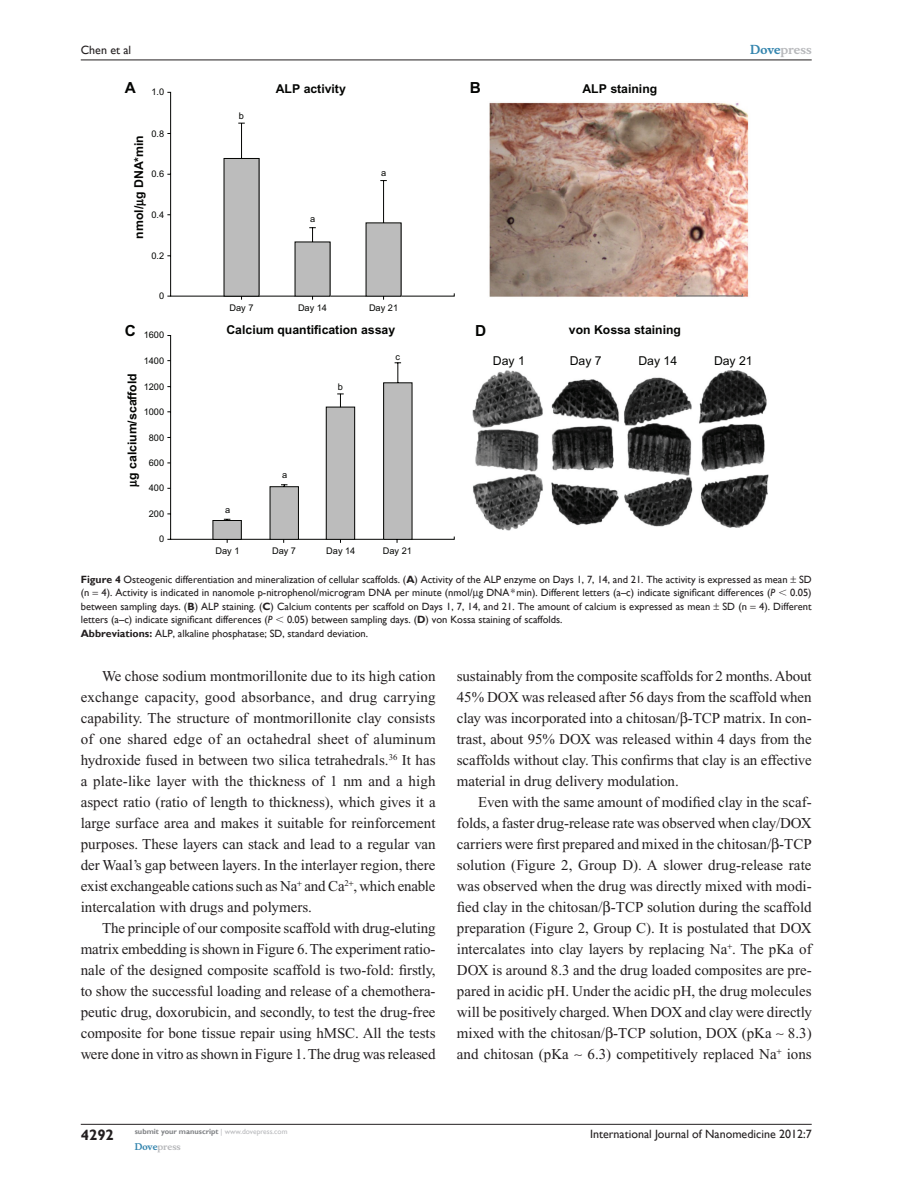
<style>
.page{position:relative;width:918px;height:1188px;background:#fff}
.page>*{position:absolute;margin:0;border:0;box-sizing:border-box;transform-origin:0 0}
.t1{font:700 15.3px "Arial";color:#040503}
.Tx{font:15px/21px "Times New Roman";letter-spacing:-.005em;color:#231f20;text-align:justify}
.t2{font:700 15px "Gill Sans";color:#231f20}
.t3{font:700 12.3px "Arial";color:#040503}
.t4{font:12.3px "Arial";color:#040503}
.t5{font:12px "Gill Sans";color:#231f20}
.t6{font:700 12px "Musee";color:#b8b9bc}
.FC{font:10.5px/13.5px "Gill Sans";color:#231f20;text-align:justify}
.TSNRI{font:10.5px "Gill Sans";color:#231f20}
.t7{font:9.15px "Arial";color:#040503}
.t8{font:700 9px "Musee";color:#b8b9bc}
.t9{font:700 7.5px "Gill Sans";color:#808285}
.s1{color:#3485ae}
.s2{font-weight:700}
.s3{font-style:italic}
.s4{font-family:"Mathematical Pi One"}
.s5{font-weight:400;color:#b8b9bc}
</style>
<div class="page">
<img style="left:473px;top:102px;width:295px;height:429px">
<svg style="left:167px;top:92px;width:288px;height:451px"></svg>
<svg style="left:365px;top:180px;width:37px;height:120px"></svg>
<svg style="left:294px;top:227px;width:37px;height:73px"></svg>
<svg style="left:167px;top:122px;width:93px;height:178px"></svg>
<hr style="left:81px;top:1124px;width:731px;height:1px;background:#231f20">
<hr style="left:81px;top:60px;width:731px;height:1px;background:#231f20">
<p class="t5" style="left:81px;top:43px;width:52px">Chen et al</p>
<p class="t1" style="left:125px;top:78px;width:13px">A</p>
<p class="t3" style="left:582px;top:81px;width:76px">ALP staining</p>
<p class="t1" style="left:470px;top:78px;width:13px">B</p>
<p class="t7" style="left:151px;top:87px;width:14px">1.0</p>
<p class="t3" style="left:276px;top:81px;width:72px">ALP activity</p>
<p class="t7" style="left:151px;top:128px;width:14px">0.8</p>
<p class="t3" style="left:132px;top:239px;width:105px;rotate:-90deg">nmol/ g DNA*min</p>
<p class="t7" style="left:151px;top:169px;width:14px">0.6</p>
<p class="t7" style="left:151px;top:209px;width:14px">0.4</p>
<p class="t7" style="left:151px;top:250px;width:14px">0.2</p>
<p class="t7" style="left:159px;top:291px;width:7px">0</p>
<p class="t7" style="left:239px;top:110px;width:7px">b</p>
<p class="t7" style="left:230px;top:302px;width:25px">Day 7</p>
<p class="t7" style="left:310px;top:213px;width:7px">a</p>
<p class="t7" style="left:298px;top:302px;width:31px">Day 14</p>
<p class="t7" style="left:381px;top:167px;width:7px">a</p>
<p class="t7" style="left:369px;top:302px;width:31px">Day 21</p>
<p class="t1" style="left:125px;top:322px;width:13px">C</p>
<p class="t1" style="left:475px;top:322px;width:13px">D</p>
<p class="t7" style="left:144px;top:330px;width:22px">1600</p>
<p class="t3" style="left:226px;top:323px;width:170px">Calcium quantification assay</p>
<p class="t3" style="left:569px;top:323px;width:114px">von Kossa staining</p>
<p class="t6" style="left:750px;top:43px;width:63px"><span class="s1">Dove</span>press</p>
<p class="t7" style="left:144px;top:356px;width:22px">1400</p>
<p class="t3" style="left:125px;top:480px;width:108px;rotate:-90deg">g calcium/scaffold</p>
<p class="t7" style="left:144px;top:382px;width:22px">1200</p>
<p class="t7" style="left:144px;top:406px;width:22px">1000</p>
<p class="t7" style="left:149px;top:432px;width:17px">800</p>
<p class="t7" style="left:149px;top:457px;width:17px">600</p>
<p class="t7" style="left:149px;top:483px;width:17px">400</p>
<p class="t7" style="left:149px;top:508px;width:17px">200</p>
<p class="t7" style="left:159px;top:534px;width:7px">0</p>
<p class="t7" style="left:225px;top:505px;width:7px">a</p>
<p class="t7" style="left:216px;top:545px;width:25px">Day 1</p>
<p class="t7" style="left:282px;top:470px;width:7px">a</p>
<p class="t7" style="left:338px;top:381px;width:7px">b</p>
<p class="t7" style="left:396px;top:351px;width:6px">c</p>
<p class="t7" style="left:272px;top:545px;width:25px">Day 7</p>
<p class="t7" style="left:326px;top:545px;width:31px">Day 14</p>
<p class="t7" style="left:383px;top:545px;width:31px">Day 21</p>
<p class="t4" style="left:493px;top:353px;width:33px">Day 1</p>
<p class="t4" style="left:570px;top:353px;width:33px">Day 7</p>
<p class="t4" style="left:638px;top:353px;width:40px">Day 14</p>
<p class="t4" style="left:714px;top:353px;width:40px">Day 21</p>
<p class="FC" style="left:81px;top:572px;width:732px"><span class="s2">Figure 4</span> Osteogenic differentiation and mineralization of cellular scaffolds. (<span class="s2">A</span>) Activity of the ALP enzyme on Days 1, 7, 14, and 21. The activity is expressed as mean SD (n 4). Activity is indicated in nanomole p-nitrophenol/microgram DNA per minute (nmol/ g DNA*min). Different letters (a–c) indicate significant differences (<span class="s3">P</span> <span class="s4">,</span> 0.05) between sampling days. (<span class="s2">B</span>) ALP staining. (<span class="s2">C</span>) Calcium contents per scaffold on Days 1, 7, 14, and 21. The amount of calcium is expressed as mean SD (n 4). Different letters (a–c) indicate significant differences (<span class="s3">P</span> <span class="s4">,</span> 0.05) between sampling days. (<span class="s2">D</span>) von Kossa staining of scaffolds.</p>
<p class="TSNRI" style="left:81px;top:627px;width:289px"><span class="s2">Abbreviations:</span> ALP, alkaline phosphatase; SD, standard deviation.</p>
<p class="Tx" style="left:81px;top:665px;width:356px;text-indent:21px">We chose sodium montmorillonite due to its high cation exchange capacity, good absorbance, and drug carrying capability. The structure of montmorillonite clay consists of one shared edge of an octahedral sheet of aluminum hydroxide fused in between two silica tetrahedrals.<sup>36</sup> It has a plate-like layer with the thickness of 1 nm and a high aspect ratio (ratio of length to thickness), which gives it a large surface area and makes it suitable for reinforcement purposes. These layers can stack and lead to a regular van der Waal’s gap between layers. In the interlayer region, there exist exchangeable cations such as Na and Ca<sup>2</sup> , which enable intercalation with drugs and polymers.</p>
<p class="Tx" style="left:81px;top:917px;width:356px;text-indent:21px">The principle of our composite scaffold with drug-eluting matrix embedding is shown in Figure 6. The experiment ratio&shy;nale of the designed composite scaffold is two-fold: firstly, to show the successful loading and release of a chemothera&shy;peutic drug, doxorubicin, and secondly, to test the drug-free composite for bone tissue repair using hMSC. All the tests were done in vitro as shown in Figure 1. The drug was released</p>
<p class="Tx" style="left:457px;top:665px;width:356px">sustainably from the composite scaffolds for 2 months. About 45% DOX was released after 56 days from the scaffold when clay was incorporated into a chitosan/ -TCP matrix. In con&shy;trast, about 95% DOX was released within 4 days from the scaffolds without clay. This confirms that clay is an effective material in drug delivery modulation.</p>
<p class="Tx" style="left:457px;top:791px;width:357px;text-indent:21px">Even with the same amount of modified clay in the scaf&shy;folds, a faster drug-release rate was observed when clay/DOX carriers were first prepared and mixed in the chitosan/ -TCP solution (Figure 2, Group D). A slower drug-release rate was observed when the drug was directly mixed with modi&shy;fied clay in the chitosan/ -TCP solution during the scaffold preparation (Figure 2, Group C). It is postulated that DOX intercalates into clay layers by replacing Na . The pKa of DOX is around 8.3 and the drug loaded composites are pre&shy;pared in acidic pH. Under the acidic pH, the drug molecules will be positively charged. When DOX and clay were directly mixed with the chitosan/ -TCP solution, DOX (pKa ∼ 8.3) and chitosan (pKa ∼ 6.3) competitively replaced Na ions</p>
<p class="t2" style="left:81px;top:1126px;width:35px">4292</p>
<p class="t9" style="left:135px;top:1127px;width:154px">submit your manuscript <span class="s5">| www.dovepress.com</span></p>
<p class="t8" style="left:135px;top:1141px;width:48px"><span class="s1">Dove</span>press</p>
<p class="t5" style="left:590px;top:1127px;width:223px">International Journal of Nanomedicine 2012:7</p>
</div>
